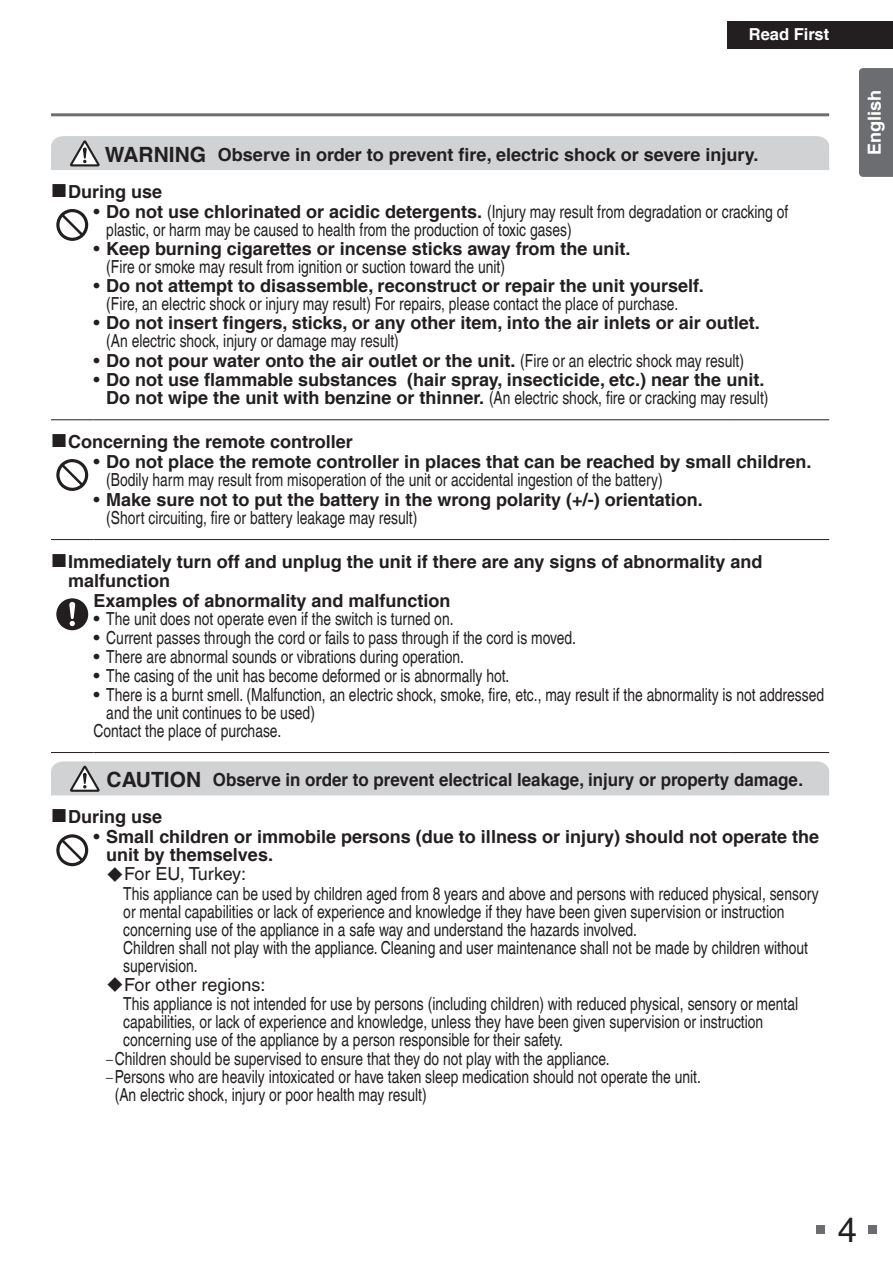
<style>
.page{position:relative;width:893px;height:1263px;background:#fff}
.page>*{position:absolute;margin:0;border:0;box-sizing:border-box;transform-origin:0 0}
.t1{font:34.5px "Helvetica LT Com";color:#231f20}
.t2{font:18px/18.1px "Helvetica LT Com";color:#231f20}
.t3{font:700 18px/18px "Helvetica LT Com";color:#231f20}
.t4{font:18px "Helvetica LT Com";color:#231f20;scale:.77 1}
.t5{font:700 18px/36.9px "Helvetica LT Com";color:#231f20;scale:.94 1}
.t6{font:700 18px "Helvetica LT Com";color:#fff}
.t7{font:700 16.5px "Helvetica LT Com";color:#fff}
.s1{font-size:21px}
.s2{font-weight:700}
.s3{font-weight:400}
.s4{font-weight:300}
</style>
<div class="page">
<div style="left:816px;top:1225px;width:9px;height:9px;background:#6c6d70"></div>
<div style="left:868px;top:1225px;width:9px;height:9px;background:#6c6d70"></div>
<hr style="left:51px;top:113px;width:778px;height:3px;background:#6c6d70">
<div style="left:859px;top:68px;width:34px;height:109px;background:#6c6d70"></div>
<hr style="left:51px;top:539px;width:43px;height:1px;background:#231f20">
<hr style="left:94px;top:539px;width:635px;height:1px;background:#231f20">
<hr style="left:729px;top:539px;width:100px;height:1px;background:#231f20">
<hr style="left:51px;top:419px;width:43px;height:1px;background:#231f20">
<hr style="left:94px;top:419px;width:635px;height:1px;background:#231f20">
<hr style="left:729px;top:419px;width:100px;height:1px;background:#231f20">
<hr style="left:51px;top:752px;width:43px;height:1px;background:#231f20">
<hr style="left:94px;top:752px;width:635px;height:1px;background:#231f20">
<hr style="left:729px;top:752px;width:100px;height:1px;background:#231f20">
<div style="left:51px;top:136px;width:778px;height:34px;background:#d1d2d4"></div>
<svg style="left:56px;top:209px;width:32px;height:32px"></svg>
<svg style="left:56px;top:459px;width:32px;height:32px"></svg>
<svg style="left:56px;top:598px;width:32px;height:32px"></svg>
<div style="left:51px;top:761px;width:778px;height:34px;background:#d1d2d4"></div>
<svg style="left:56px;top:834px;width:32px;height:32px"></svg>
<div style="left:727px;top:21px;width:166px;height:28px;background:#231f20"></div>
<p class="t7" style="left:749px;top:24px;width:82px">Read First</p>
<p class="t3" style="left:105px;top:146px;width:655px"><span class="s1">WARNING</span> Observe in order to prevent fire, electric shock or severe injury.</p>
<p class="t3" style="left:68px;top:183px;width:96px">During use</p>
<p class="t2" style="left:106px;top:203px;width:684px;text-indent:-13px">• <span class="s2">Do not use chlorinated or acidic detergents.</span> (Injury may result from degradation or cracking of plastic, or harm may be caused to health from the production of toxic gases)</p>
<p class="t2" style="left:106px;top:240px;width:526px;text-indent:-13px">• <span class="s2">Keep burning cigarettes or incense sticks away from the unit. </span>(Fire or smoke may result from ignition or suction toward the unit)</p>
<p class="t2" style="left:106px;top:277px;width:599px;text-indent:-13px">• <span class="s2">Do not attempt to disassemble, reconstruct or repair the unit yourself. </span>(Fire, an electric shock or injury may result) For repairs, please contact the place of purchase.</p>
<p class="t3" style="left:106px;top:314px;width:655px;text-indent:-13px"><span class="s3">•</span> Do not insert fingers, sticks, or any other item, into the air inlets or air outlet. <span class="s3">(An electric shock, injury or damage may result)</span></p>
<p class="t3" style="left:94px;top:352px;width:652px"><span class="s3">•</span> Do not pour water onto the air outlet or the unit. <span class="s3">(Fire or an electric shock may result)</span></p>
<p class="t3" style="left:94px;top:371px;width:676px;text-align:right"><span class="s3">•</span> Do not use flammable substances (hair spray, insecticide, etc.) near the unit.<br>Do not wipe the unit with benzine or thinner. <span class="s3">(An electric shock, fire or cracking may result)</span></p>
<p class="t3" style="left:68px;top:433px;width:286px">Concerning the remote controller</p>
<p class="t2" style="left:106px;top:453px;width:707px;text-indent:-13px">• <span class="s2">Do not place the remote controller in places that can be reached by small children. </span>(Bodily harm may result from misoperation of the unit or accidental ingestion of the battery)</p>
<p class="t3" style="left:106px;top:491px;width:598px;text-indent:-13px"><span class="s3">•</span> Make sure not to put the battery in the wrong polarity (+/-) orientation. <span class="s3">(Short circuiting, fire or battery leakage may result)</span></p>
<p class="t3" style="left:68px;top:552px;width:696px">Immediately turn off and unplug the unit if there are any signs of abnormality and</p>
<p class="t3" style="left:68px;top:572px;width:104px">malfunction</p>
<p class="t3" style="left:94px;top:592px;width:359px">Examples of abnormality and malfunction</p>
<p class="t2" style="left:94px;top:609px;width:362px">• The unit does not operate even if the switch is turned on.</p>
<p class="t2" style="left:94px;top:629px;width:484px">• Current passes through the cord or fails to pass through if the cord is moved.</p>
<p class="t2" style="left:94px;top:648px;width:372px">• There are abnormal sounds or vibrations during operation.</p>
<p class="t2" style="left:94px;top:667px;width:417px">• The casing of the unit has become deformed or is abnormally hot.</p>
<p class="t2" style="left:94px;top:686px;width:732px">• There is a burnt smell. (Malfunction, an electric shock, smoke, fire, etc., may result if the abnormality is not addressed</p>
<p class="t4" style="left:106px;top:702px;width:272px">and the unit continues to be used)</p>
<p class="t4" style="left:94px;top:720px;width:245px">Contact the place of purchase.</p>
<p class="t5" style="left:68px;top:762px;width:783px;text-indent:39px"><span class="s1">CAUTION</span> Observe in order to prevent electrical leakage, injury or property damage.<br>During use</p>
<p class="t3" style="left:106px;top:828px;width:714px;text-indent:-13px"><span class="s3">•</span> Small children or immobile persons (due to illness or injury) should not operate the unit by themselves.</p>
<p class="t2" style="left:123px;top:865px;width:697px;text-indent:-17px">◆For EU, Turkey:<br>This appliance can be used by children aged from 8 years and above and persons with reduced physical, sensory or mental capabilities or lack of experience and knowledge if they have been given supervision or instruction concerning use of the appliance in a safe way and understand the hazards involved.<br>Children shall not play with the appliance. Cleaning and user maintenance shall not be made by children without supervision.</p>
<p class="t2" style="left:106px;top:975px;width:161px">◆For other regions:</p>
<p class="t4" style="left:123px;top:993px;width:878px">This appliance is not intended for use by persons (including children) with reduced physical, sensory or mental</p>
<p class="t4" style="left:123px;top:1011px;width:833px">capabilities, or lack of experience and knowledge, unless they have been given supervision or instruction</p>
<p class="t4" style="left:123px;top:1029px;width:573px">concerning use of the appliance by a person responsible for their safety.</p>
<p class="t4" style="left:106px;top:1048px;width:655px"><span class="s4">–</span>Children should be supervised to ensure that they do not play with the appliance.</p>
<p class="t4" style="left:106px;top:1066px;width:774px"><span class="s4">–</span>Persons who are heavily intoxicated or have taken sleep medication should not operate the unit.</p>
<p class="t4" style="left:115px;top:1084px;width:407px">(An electric shock, injury or poor health may result)</p>
<p class="t6" style="left:863px;top:155px;width:67px;rotate:-90deg">English</p>
<h1 class="t1" style="left:838px;top:1209px;width:21px">4</h1>
</div>
